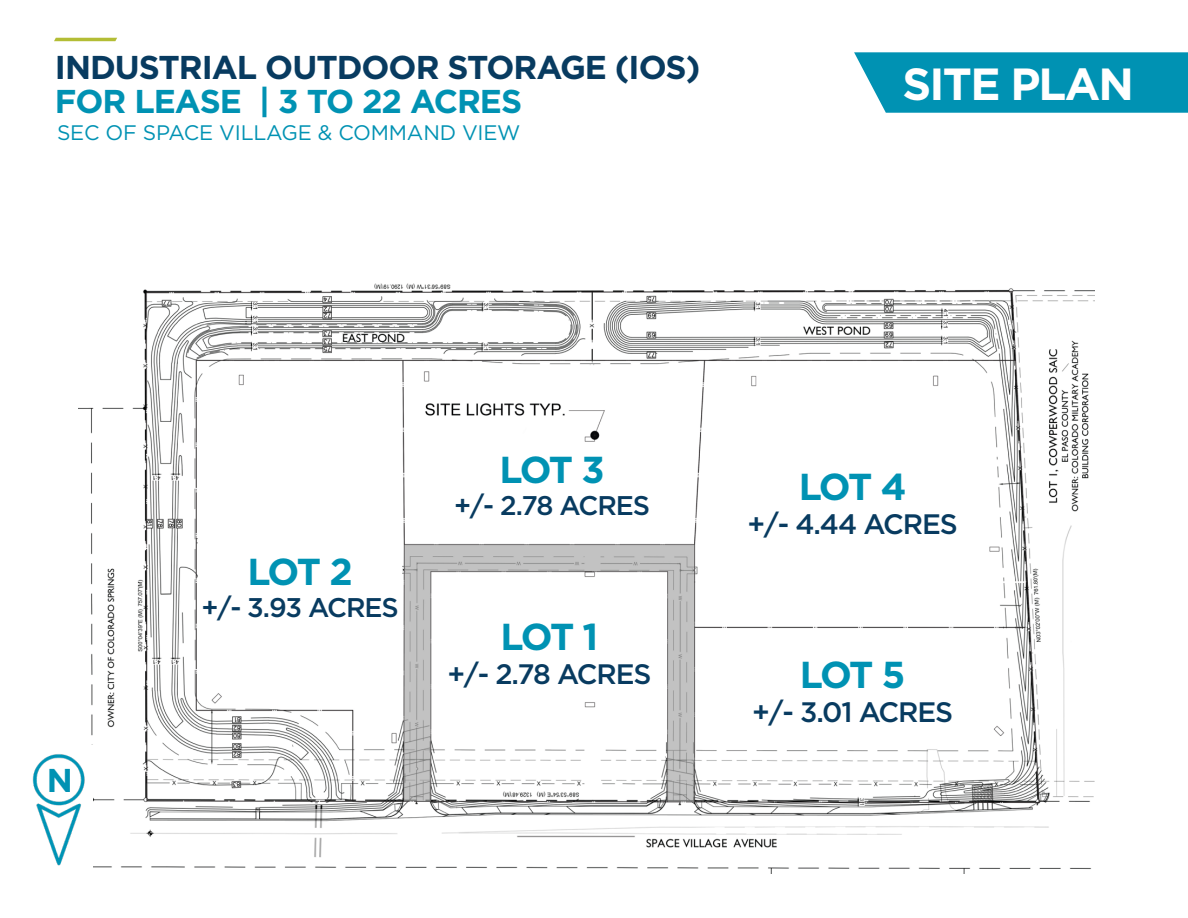
<style>
.page{position:relative;width:1188px;height:918px;background:#fff}
.page>*{position:absolute;margin:0;border:0;box-sizing:border-box;transform-origin:0 0}
.t1{font:700 45px "Gotham";letter-spacing:-.04em;color:#fff}
.t2{font:700 37.5px "Gotham";letter-spacing:-.075em;color:#0092b3}
.t3{font:700 33px "Gotham";letter-spacing:-.03em;color:#083b60}
.t4{font:700 33px "Gotham";letter-spacing:-.03em;color:#0092b3}
.t5{font:500 28.2px "Gotham";letter-spacing:-.04em;color:#083b60}
.t6{font:500 27px "Gotham";letter-spacing:-.04em;color:#083b60}
.t7{font:21px "Gotham";letter-spacing:-.01em;color:#0092b3}
</style>
<div class="page">
<svg style="left:54px;top:38px;width:63px;height:3px"></svg>
<svg style="left:854px;top:52px;width:334px;height:61px;background:#0e98b7"></svg>
<img style="left:78px;top:283px;width:1017px;height:591px">
<div style="left:728px;top:638px;width:250px;height:104px;background:#fff"></div>
<div style="left:728px;top:450px;width:250px;height:104px;background:#fff"></div>
<div style="left:434px;top:614px;width:231px;height:76px;background:#fff"></div>
<div style="left:199px;top:534px;width:203px;height:104px;background:#fff"></div>
<div style="left:415px;top:444px;width:274px;height:80px;background:#fff"></div>
<div style="left:19px;top:746px;width:73px;height:124px;background:#fff"></div>
<img style="left:32px;top:754px;width:53px;height:112px">
<p class="t3" style="left:55px;top:45px;width:647px">INDUSTRIAL OUTDOOR STORAGE (IOS)</p>
<p class="t4" style="left:55px;top:79px;width:469px">FOR LEASE | 3 TO 22 ACRES</p>
<p class="t7" style="left:57px;top:119px;width:465px">SEC OF SPACE VILLAGE &amp; COMMAND VIEW</p>
<p class="t1" style="left:903px;top:54px;width:233px">SITE PLAN</p>
<p class="t4" style="left:47px;top:759px;width:28px">N</p>
<p class="t2" style="left:247px;top:547px;width:107px">LOT 2</p>
<p class="t6" style="left:201px;top:590px;width:199px">+/- 3.93 ACRES</p>
<p class="t2" style="left:500px;top:445px;width:107px">LOT 3</p>
<p class="t6" style="left:454px;top:488px;width:197px">+/- 2.78 ACRES</p>
<p class="t2" style="left:501px;top:612px;width:99px">LOT 1</p>
<p class="t5" style="left:447px;top:656px;width:205px">+/- 2.78 ACRES</p>
<p class="t2" style="left:799px;top:462px;width:109px">LOT 4</p>
<p class="t5" style="left:748px;top:505px;width:212px">+/- 4.44 ACRES</p>
<p class="t2" style="left:800px;top:650px;width:107px">LOT 5</p>
<p class="t5" style="left:752px;top:693px;width:202px">+/- 3.01 ACRES</p>
</div>
